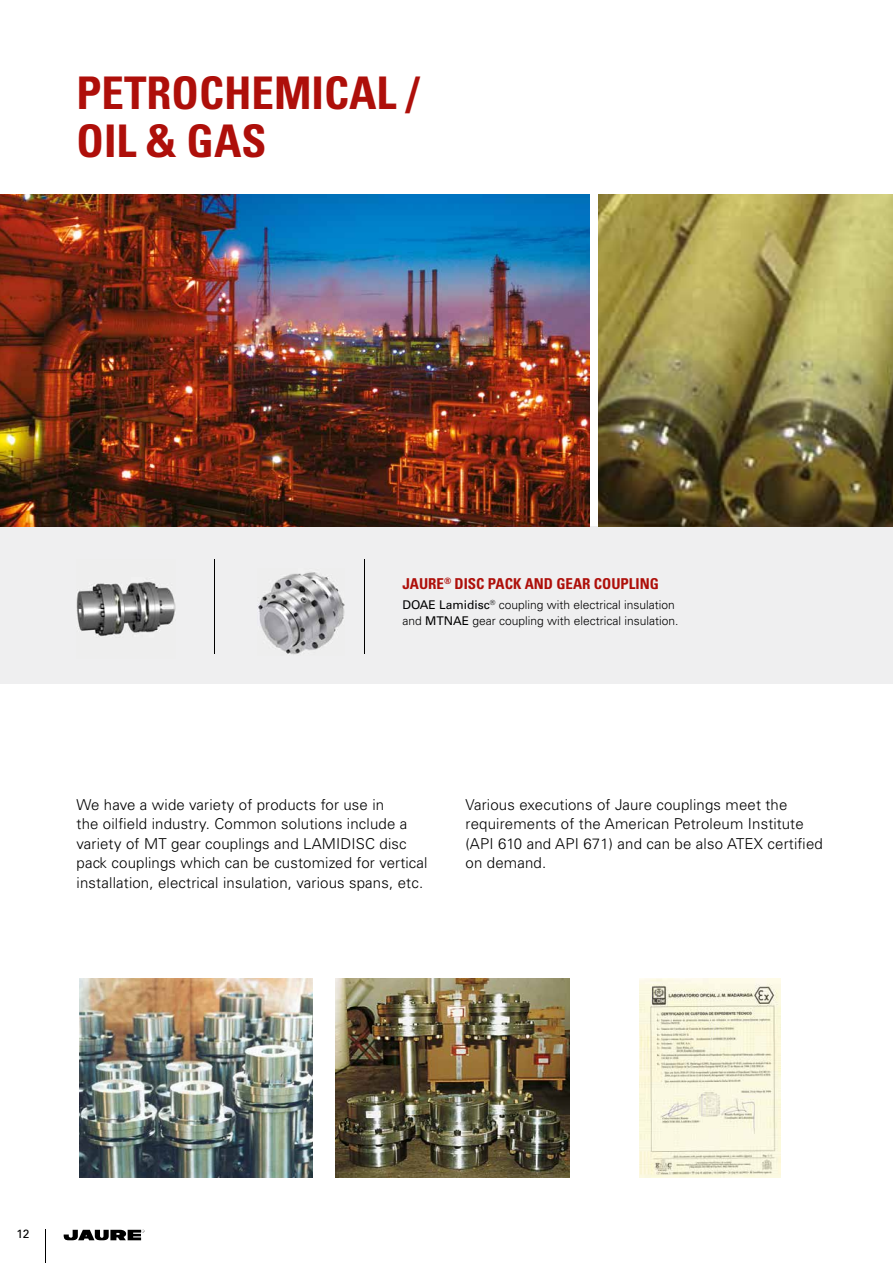
<style>
.page{position:relative;width:893px;height:1263px;background:#fff}
.page>*{position:absolute;margin:0;border:0;box-sizing:border-box;transform-origin:0 0}
.t1{font:700 condensed 45px/48px "Univers LT Std";color:#ae0f0a}
.t2{font:300 15px/19.5px "Univers LT Std";letter-spacing:.01em;color:#000}
.t3{font:700 condensed 15px "Univers LT Std";color:#ae0f0a}
.t4{font:300 12px/16.5px "Univers LT Std";color:#000}
.t5{font:12px "Univers LT Std";color:#000}
.s1{font-weight:400}
</style>
<div class="page">
<div style="left:0;top:526px;width:893px;height:157px;background:#efeff0"></div>
<img style="left:0;top:194px;width:590px;height:332px">
<img style="left:598px;top:194px;width:295px;height:332px">
<img style="left:77px;top:581px;width:98px;height:56px">
<hr style="left:215px;top:559px;width:1px;height:95px;background:#000">
<img style="left:258px;top:572px;width:86px;height:83px">
<hr style="left:364px;top:559px;width:1px;height:95px;background:#000">
<img style="left:639px;top:979px;width:141px;height:199px">
<img style="left:79px;top:978px;width:234px;height:200px">
<img style="left:336px;top:978px;width:234px;height:200px">
<hr style="left:45px;top:1230px;width:1px;height:33px;background:#000">
<svg style="left:63px;top:1230px;width:81px;height:10px"></svg>
<h1 class="t1" style="left:77px;top:69px;width:344px">PETROCHEMICAL /<br>OIL &amp; GAS</h1>
<p class="t3" style="left:402px;top:574px;width:258px">JAURE<sup>®</sup> DISC PACK AND GEAR COUPLING</p>
<p class="t4" style="left:402px;top:596px;width:278px"><span class="s1">DOAE Lamidisc</span><sup>®</sup> coupling with electrical insulation and <span class="s1">MTNAE</span> gear coupling with electrical insulation.</p>
<p class="t2" style="left:77px;top:795px;width:353px">We have a wide variety of products for use in<br>the oilfield industry. Common solutions include a variety of MT gear couplings and LAMIDISC disc pack couplings which can be customized for vertical installation, electrical insulation, various spans, etc.</p>
<p class="t2" style="left:466px;top:795px;width:359px">Various executions of Jaure couplings meet the requirements of the American Petroleum Institute (API 610 and API 671) and can be also ATEX certified on demand.</p>
<p class="t5" style="left:17px;top:1227px;width:15px">12</p>
</div>
